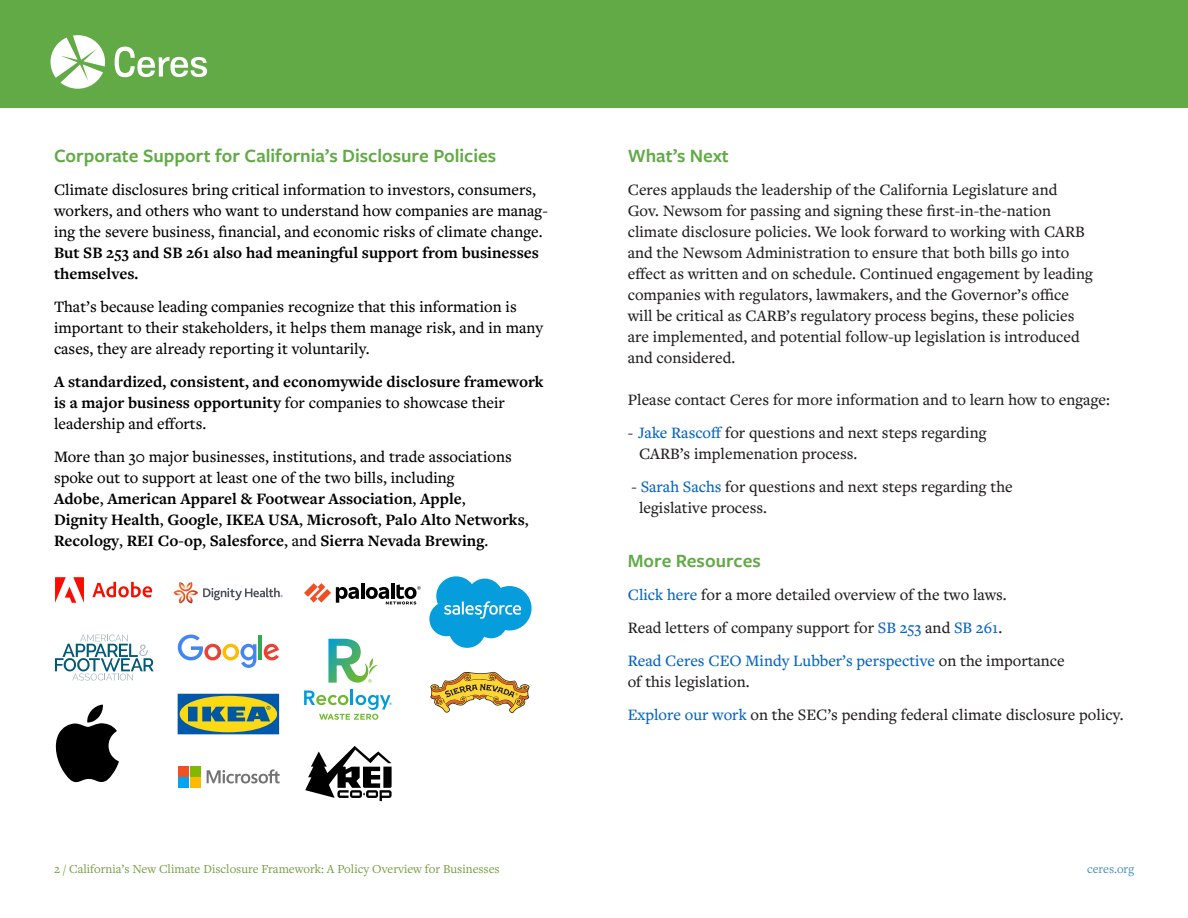
<style>
.page{position:relative;width:1188px;height:918px;background:#fff}
.page>*{position:absolute;margin:0;border:0;box-sizing:border-box;transform-origin:0 0}
.t1{font:600 19.5px "Freight Sans Pro";color:#61aa45}
.t2{font:500 16.5px/21px "Freight Text Pro";color:#231f20}
.t3{font:500 16.5px/21px "Freight Text Pro";color:#000}
.t4{font:700 16.5px/21px "Freight Text Pro";color:#000}
.t5{font:500 16.5px/21px "Freight Text Pro";color:#0563c1}
.t6{font:12.75px "Freight Text Pro";color:#749b3e}
.t7{font:12.75px "Freight Text Pro";color:#438dbb}
.s1{font-weight:700}
.s2{font-weight:500}
.s3{color:#0563c1}
.s4{color:#231f20}
</style>
<div class="page">
<div style="left:0;top:0;width:1188px;height:108px;background:#61aa45"></div>
<svg style="left:51px;top:35px;width:54px;height:54px"></svg>
<svg style="left:115px;top:47px;width:92px;height:30px"></svg>
<svg style="left:55px;top:577px;width:29px;height:26px"></svg>
<svg style="left:92px;top:582px;width:60px;height:15px"></svg>
<svg style="left:55px;top:635px;width:99px;height:46px"></svg>
<svg style="left:55px;top:705px;width:64px;height:77px"></svg>
<svg style="left:174px;top:582px;width:109px;height:21px"></svg>
<hr style="left:259px;top:635px;width:3px;height:25px;background:#34a853">
<svg style="left:264px;top:644px;width:15px;height:16px"></svg>
<svg style="left:178px;top:635px;width:78px;height:33px"></svg>
<svg style="left:178px;top:694px;width:101px;height:40px;background:#779561"></svg>
<svg style="left:207px;top:769px;width:73px;height:15px"></svg>
<div style="left:179px;top:766px;width:10px;height:10px;background:#f25022"></div>
<div style="left:190px;top:766px;width:10px;height:10px;background:#7fba00"></div>
<div style="left:179px;top:777px;width:10px;height:11px;background:#00a4ef"></div>
<div style="left:190px;top:777px;width:10px;height:11px;background:#ffb900"></div>
<hr style="left:361px;top:583px;width:3px;height:16px;background:#000">
<svg style="left:304px;top:583px;width:55px;height:20px"></svg>
<hr style="left:391px;top:583px;width:4px;height:16px;background:#000">
<svg style="left:366px;top:585px;width:55px;height:19px"></svg>
<svg style="left:328px;top:639px;width:50px;height:44px"></svg>
<svg style="left:304px;top:690px;width:88px;height:30px"></svg>
<svg style="left:305px;top:746px;width:87px;height:55px"></svg>
<svg style="left:429px;top:576px;width:103px;height:72px"></svg>
<svg style="left:430px;top:672px;width:99px;height:41px"></svg>
<p class="t1" style="left:54px;top:142px;width:444px">Corporate Support for California’s Disclosure Policies</p>
<p class="t3" style="left:54px;top:178px;width:495px">Climate disclosures bring critical information to investors, consumers, workers, and others who want to understand how companies are manag&shy;ing the severe business, financial, and economic risks of climate change.<br><span class="s1">But SB 253 and SB 261 also had meaningful support from businesses themselves.</span></p>
<p class="t3" style="left:54px;top:295px;width:491px">That’s because leading companies recognize that this information is important to their stakeholders, it helps them manage risk, and in many cases, they are already reporting it voluntarily.</p>
<p class="t4" style="left:54px;top:370px;width:491px">A standardized, consistent, and economywide disclosure framework is a major business opportunity <span class="s2">for companies to showcase their leadership and efforts.</span></p>
<p class="t4" style="left:54px;top:445px;width:476px"><span class="s2">More than 30 major businesses, institutions, and trade associations spoke out to support at least one of the two bills, including<br></span>Adobe<span class="s2">,</span> American Apparel &amp; Footwear Association<span class="s2">,</span> Apple<span class="s2">,<br></span>Dignity Health<span class="s2">,</span> Google<span class="s2">,</span> IKEA USA<span class="s2">,</span> Microsoft<span class="s2">,</span> Palo Alto Networks<span class="s2">, </span>Recology<span class="s2">,</span> REI Co-op<span class="s2">,</span> Salesforce<span class="s2">, and</span> Sierra Nevada Brewing<span class="s2">.</span></p>
<p class="t1" style="left:628px;top:142px;width:103px">What’s Next</p>
<p class="t2" style="left:628px;top:178px;width:467px">Ceres applauds the leadership of the California Legislature and<br>Gov. Newsom for passing and signing these first-in-the-nation climate disclosure policies. We look forward to working with CARB and the Newsom Administration to ensure that both bills go into effect as written and on schedule. Continued engagement by leading companies with regulators, lawmakers, and the Governor’s office will be critical as CARB’s regulatory process begins, these policies are implemented, and potential follow-up legislation is introduced and considered.</p>
<p class="t2" style="left:628px;top:388px;width:484px">Please contact Ceres for more information and to learn how to engage:</p>
<p class="t2" style="left:639px;top:421px;width:349px;text-indent:-11px">- <span class="s3">Jake Rascoff</span> for questions and next steps regarding<br>CARB’s implemenation process.</p>
<p class="t2" style="left:639px;top:475px;width:375px;text-indent:-8px">- <span class="s3">Sarah Sachs</span> for questions and next steps regarding the legislative process.</p>
<p class="t1" style="left:628px;top:547px;width:135px">More Resources</p>
<p class="t2" style="left:628px;top:583px;width:381px"><span class="s3">Click here</span> for a more detailed overview of the two laws.</p>
<p class="t2" style="left:628px;top:616px;width:376px">Read letters of company support for <span class="s3">SB 253</span> and <span class="s3">SB 261</span>.</p>
<p class="t5" style="left:628px;top:649px;width:439px">Read Ceres CEO Mindy Lubber’s perspective <span class="s4">on the importance of this legislation.</span></p>
<p class="t2" style="left:628px;top:703px;width:497px"><span class="s3">Explore our work</span> on the SEC’s pending federal climate disclosure policy.</p>
<p class="t6" style="left:54px;top:861px;width:447px">2 / California’s New Climate Disclosure Framework: A Policy Overview for Businesses</p>
<p class="t7" style="left:1087px;top:861px;width:49px">ceres.org</p>
</div>
